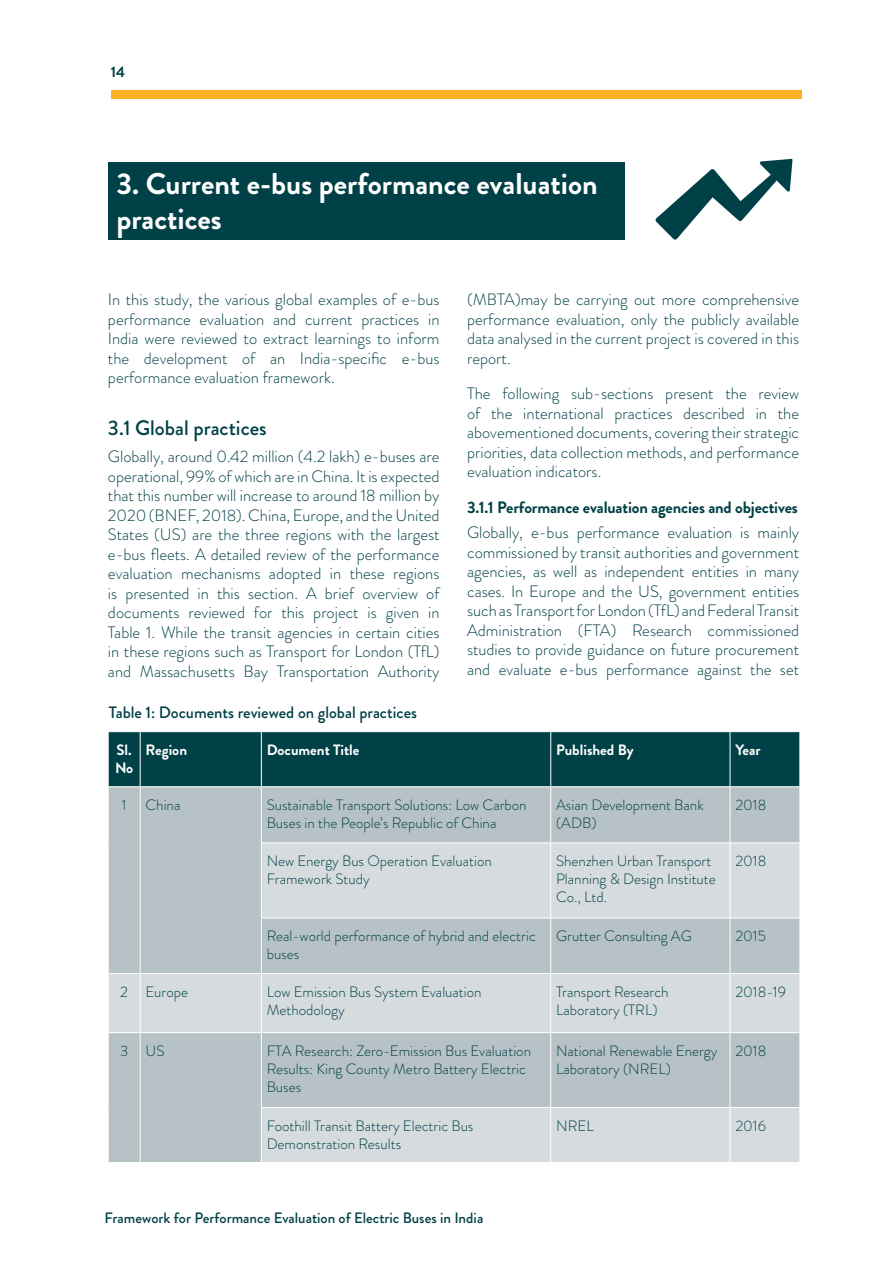
<style>
.page{position:relative;width:891px;height:1269px;background:#fff}
.page>*{position:absolute;margin:0;border:0;box-sizing:border-box;transform-origin:0 0}
.t1{font:700 30px/34.5px "Brandon Grotesque";color:#fff}
.t2{font:500 21px "Brandon Grotesque";color:#004047}
.t3{font:300 16.5px/19.5px "Brandon Grotesque";color:#004047;text-align:justify}
.t4{font:700 16.5px "Brandon Grotesque";letter-spacing:-.01em;color:#004047}
.t5{font:500 16.5px "Brandon Grotesque";color:#004047}
.t6{font:300 15px/18px "Brandon Grotesque";color:#004047}
.t7{font:500 15px "Brandon Grotesque";color:#004047}
.t8{font:700 15px/18px "Brandon Grotesque";color:#fff}
.t9{font:700 15px "Brandon Grotesque";color:#004047}
</style>
<div class="page">
<div style="left:111px;top:90px;width:690px;height:9px;background:#fcb122"></div>
<div style="left:108px;top:162px;width:517px;height:78px;background:#004047"></div>
<div style="left:109px;top:732px;width:691px;height:54px;background:#004047"></div>
<div style="left:109px;top:787px;width:691px;height:56px;background:#b7c2c6"></div>
<svg style="left:109px;top:843px;width:691px;height:319px;fill:#d6dbde"></svg>
<hr style="left:140px;top:732px;width:1px;height:54px;background:#fff">
<hr style="left:261px;top:732px;width:1px;height:54px;background:#fff">
<hr style="left:550px;top:732px;width:1px;height:54px;background:#fff">
<hr style="left:730px;top:732px;width:1px;height:54px;background:#fff">
<hr style="left:140px;top:787px;width:1px;height:56px;background:#fff">
<hr style="left:140px;top:843px;width:1px;height:75px;background:#fff">
<hr style="left:140px;top:918px;width:1px;height:55px;background:#fff">
<hr style="left:261px;top:787px;width:1px;height:56px;background:#fff">
<hr style="left:550px;top:787px;width:1px;height:56px;background:#fff">
<hr style="left:730px;top:787px;width:1px;height:56px;background:#fff">
<hr style="left:261px;top:843px;width:290px;height:1px;background:#fff">
<hr style="left:261px;top:843px;width:1px;height:75px;background:#fff">
<hr style="left:551px;top:843px;width:179px;height:1px;background:#fff">
<hr style="left:550px;top:843px;width:1px;height:75px;background:#fff">
<hr style="left:730px;top:843px;width:70px;height:1px;background:#fff">
<hr style="left:730px;top:843px;width:1px;height:75px;background:#fff">
<hr style="left:261px;top:918px;width:290px;height:1px;background:#fff">
<hr style="left:261px;top:918px;width:1px;height:55px;background:#fff">
<hr style="left:551px;top:918px;width:179px;height:1px;background:#fff">
<hr style="left:550px;top:918px;width:1px;height:55px;background:#fff">
<hr style="left:730px;top:918px;width:70px;height:1px;background:#fff">
<hr style="left:730px;top:918px;width:1px;height:55px;background:#fff">
<hr style="left:108px;top:973px;width:32px;height:1px;background:#fff">
<hr style="left:140px;top:973px;width:121px;height:1px;background:#fff">
<hr style="left:140px;top:974px;width:1px;height:58px;background:#fff">
<hr style="left:261px;top:973px;width:290px;height:1px;background:#fff">
<hr style="left:261px;top:974px;width:1px;height:58px;background:#fff">
<hr style="left:551px;top:973px;width:179px;height:1px;background:#fff">
<hr style="left:550px;top:974px;width:1px;height:58px;background:#fff">
<hr style="left:730px;top:973px;width:70px;height:1px;background:#fff">
<hr style="left:730px;top:974px;width:1px;height:58px;background:#fff">
<hr style="left:108px;top:1032px;width:32px;height:1px;background:#fff">
<hr style="left:140px;top:1032px;width:121px;height:1px;background:#fff">
<hr style="left:140px;top:1033px;width:1px;height:75px;background:#fff">
<hr style="left:140px;top:1108px;width:1px;height:54px;background:#fff">
<hr style="left:261px;top:1032px;width:290px;height:1px;background:#fff">
<hr style="left:261px;top:1033px;width:1px;height:74px;background:#fff">
<hr style="left:551px;top:1032px;width:179px;height:1px;background:#fff">
<hr style="left:550px;top:1033px;width:1px;height:74px;background:#fff">
<hr style="left:730px;top:1032px;width:70px;height:1px;background:#fff">
<hr style="left:730px;top:1033px;width:1px;height:74px;background:#fff">
<hr style="left:261px;top:1107px;width:290px;height:1px;background:#fff">
<hr style="left:261px;top:1108px;width:1px;height:54px;background:#fff">
<hr style="left:551px;top:1107px;width:179px;height:1px;background:#fff">
<hr style="left:550px;top:1108px;width:1px;height:54px;background:#fff">
<hr style="left:730px;top:1107px;width:70px;height:1px;background:#fff">
<hr style="left:730px;top:1108px;width:1px;height:54px;background:#fff">
<svg style="left:655px;top:159px;width:138px;height:81px"></svg>
<p class="t9" style="left:111px;top:61px;width:16px">14</p>
<h1 class="t1" style="left:116px;top:167px;width:483px">3. Current e-bus performance evaluation practices</h1>
<p class="t3" style="left:108px;top:290px;width:333px">In this study, the various global examples of e-bus performance evaluation and current practices in India were reviewed to extract learnings to inform the development of an India-specific e-bus performance evaluation framework.</p>
<p class="t2" style="left:108px;top:414px;width:160px">3.1 Global practices</p>
<p class="t3" style="left:108px;top:447px;width:333px">Globally, around 0.42 million (4.2 lakh) e-buses are operational, 99% of which are in China. It is expected that this number will increase to around 18 million by 2020 (BNEF, 2018). China, Europe, and the United States (US) are the three regions with the largest e-bus fleets. A detailed review of the performance evaluation mechanisms adopted in these regions is presented in this section. A brief overview of documents reviewed for this project is given in Table 1. While the transit agencies in certain cities in these regions such as Transport for London (TfL) and Massachusetts Bay Transportation Authority</p>
<p class="t5" style="left:109px;top:701px;width:310px">Table 1: Documents reviewed on global practices</p>
<p class="t3" style="left:467px;top:290px;width:334px">(MBTA)may be carrying out more comprehensive performance evaluation, only the publicly available data analysed in the current project is covered in this report.</p>
<p class="t3" style="left:467px;top:384px;width:334px">The following sub-sections present the review of the international practices described in the abovementioned documents, covering their strategic priorities, data collection methods, and performance evaluation indicators.</p>
<p class="t4" style="left:467px;top:496px;width:332px">3.1.1 Performance evaluation agencies and objectives</p>
<p class="t3" style="left:467px;top:523px;width:334px">Globally, e-bus performance evaluation is mainly commissioned by transit authorities and government agencies, as well as independent entities in many cases. In Europe and the US, government entities such as Transport for London (TfL) and Federal Transit Administration (FTA) Research commissioned studies to provide guidance on future procurement and evaluate e-bus performance against the set</p>
<p class="t8" style="left:115px;top:741px;width:20px">Sl.<br>No</p>
<p class="t8" style="left:146px;top:741px;width:43px">Region</p>
<p class="t8" style="left:267px;top:741px;width:94px">Document Title</p>
<p class="t8" style="left:556px;top:741px;width:79px">Published By</p>
<p class="t8" style="left:735px;top:741px;width:27px">Year</p>
<p class="t6" style="left:122px;top:796px;width:6px">1</p>
<p class="t6" style="left:146px;top:796px;width:36px">China</p>
<p class="t6" style="left:267px;top:796px;width:261px">Sustainable Transport Solutions: Low Carbon<br>Buses in the People’s Republic of China</p>
<p class="t6" style="left:556px;top:796px;width:149px">Asian Development Bank (ADB)</p>
<p class="t6" style="left:735px;top:796px;width:32px">2018</p>
<p class="t6" style="left:267px;top:852px;width:227px">New Energy Bus Operation Evaluation<br>Framework Study</p>
<p class="t6" style="left:556px;top:852px;width:161px">Shenzhen Urban Transport<br>Planning &amp; Design Institute<br>Co., Ltd.</p>
<p class="t6" style="left:735px;top:852px;width:32px">2018</p>
<p class="t6" style="left:267px;top:927px;width:271px">Real-world performance of hybrid and electric buses</p>
<p class="t6" style="left:556px;top:927px;width:137px">Grutter Consulting AG</p>
<p class="t6" style="left:735px;top:927px;width:32px">2015</p>
<p class="t6" style="left:120px;top:983px;width:69px">2 Europe</p>
<p class="t6" style="left:267px;top:983px;width:216px">Low Emission Bus System Evaluation<br>Methodology</p>
<p class="t6" style="left:556px;top:983px;width:114px">Transport Research<br>Laboratory (TRL)</p>
<p class="t6" style="left:735px;top:983px;width:52px">2018-19</p>
<p class="t6" style="left:120px;top:1042px;width:46px">3 US</p>
<p class="t6" style="left:267px;top:1042px;width:266px">FTA Research: Zero-Emission Bus Evaluation<br>Results: King County Metro Battery Electric<br>Buses</p>
<p class="t6" style="left:556px;top:1042px;width:163px">National Renewable Energy<br>Laboratory (NREL)</p>
<p class="t6" style="left:735px;top:1042px;width:32px">2018</p>
<p class="t6" style="left:267px;top:1117px;width:208px">Foothill Transit Battery Electric Bus<br>Demonstration Results</p>
<p class="t6" style="left:556px;top:1117px;width:39px">NREL</p>
<p class="t6" style="left:735px;top:1117px;width:32px">2016</p>
<p class="t7" style="left:105px;top:1208px;width:380px">Framework for Performance Evaluation of Electric Buses in India</p>
</div>
